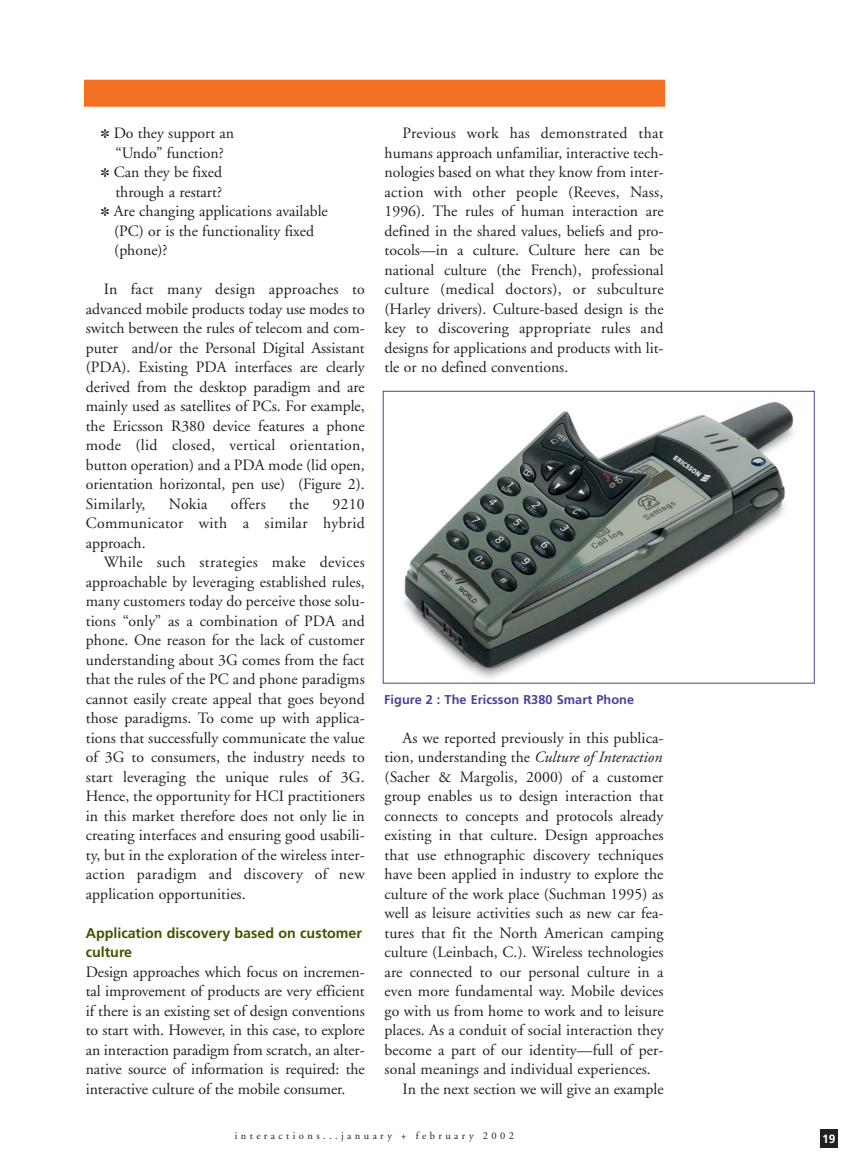
<style>
.page{position:relative;width:864px;height:1175px;background:#fff}
.page>*{position:absolute;margin:0;border:0;box-sizing:border-box;transform-origin:0 0}
.t1{font:15.75px/19.5px "Adobe Garamond";letter-spacing:.005em;color:#231f20;text-align:justify}
.t2{font:700 14.25px/19.5px "Frutiger";color:#435400}
.t3{font:700 12.75px "Frutiger";letter-spacing:.005em;color:#4d3f93}
.t4{font:700 12px "Frutiger";color:#fff}
.t5{font:10.5px "Adobe Garamond";letter-spacing:.325em;color:#231f20}
.s1{font-style:italic}
</style>
<div class="page">
<div style="left:820px;top:1130px;width:18px;height:18px;background:#231f20"></div>
<div style="left:84px;top:80px;width:581px;height:27px;background:#f36f21"></div>
<img style="left:403px;top:402px;width:391px;height:276px">
<div style="left:383px;top:391px;width:432px;height:292px;border:1px solid #4d3f93"></div>
<p class="t1" style="left:101px;top:125px;width:135px">✽ Do they support an</p>
<p class="t1" style="left:115px;top:144px;width:110px">“Undo” function?</p>
<p class="t1" style="left:101px;top:164px;width:123px">✽ Can they be fixed</p>
<p class="t1" style="left:115px;top:183px;width:108px">through a restart?</p>
<p class="t1" style="left:101px;top:203px;width:229px">✽ Are changing applications available</p>
<p class="t1" style="left:114px;top:222px;width:201px">(PC) or is the functionality fixed</p>
<p class="t1" style="left:114px;top:242px;width:55px">(phone)?</p>
<p class="t1" style="left:86px;top:281px;width:281px;text-indent:18px">In fact many design approaches to advanced mobile products today use modes to switch between the rules of telecom and com&shy;puter and/or the Personal Digital Assistant (PDA). Existing PDA interfaces are clearly derived from the desktop paradigm and are mainly used as satellites of PCs. For example, the Ericsson R380 device features a phone mode (lid closed, vertical orientation, button operation) and a PDA mode (lid open, orientation horizontal, pen use) (Figure 2).<br>Similarly,</p>
<p class="t1" style="left:169px;top:495px;width:40px">Nokia</p>
<p class="t1" style="left:231px;top:495px;width:36px">offers</p>
<p class="t1" style="left:289px;top:495px;width:21px">the</p>
<p class="t1" style="left:86px;top:495px;width:281px;text-indent:247px">9210<br>Communicator with a similar hybrid approach.</p>
<p class="t1" style="left:86px;top:554px;width:281px;text-indent:18px">While such strategies make devices approachable by leveraging established rules, many customers today do perceive those solu&shy;tions “only” as a combination of PDA and phone. One reason for the lack of customer understanding about 3G comes from the fact that the rules of the PC and phone paradigms cannot easily create appeal that goes beyond those paradigms. To come up with applica&shy;tions that successfully communicate the value of 3G to consumers, the industry needs to start leveraging the unique rules of 3G.<br>Hence, the opportunity for HCI practitioners in this market therefore does not only lie in creating interfaces and ensuring good usabili&shy;ty, but in the exploration of the wireless inter&shy;action paradigm and discovery of new application opportunities.</p>
<p class="t2" style="left:86px;top:924px;width:278px">Application discovery based on customer culture</p>
<p class="t1" style="left:86px;top:963px;width:281px">Design approaches which focus on incremen&shy;tal improvement of products are very efficient if there is an existing set of design conventions to start with. However, in this case, to explore an interaction paradigm from scratch, an alter&shy;native source of information is required: the interactive culture of the mobile consumer.</p>
<p class="t1" style="left:385px;top:125px;width:281px;text-indent:18px">Previous work has demonstrated that humans approach unfamiliar, interactive tech&shy;nologies based on what they know from inter&shy;action with other people (Reeves, Nass, 1996). The rules of human interaction are defined in the shared values, beliefs and pro&shy;tocols—in a culture. Culture here can be national culture (the French), professional culture (medical doctors), or subculture (Harley drivers). Culture-based design is the key to discovering appropriate rules and designs for applications and products with lit&shy;tle or no defined conventions.</p>
<p class="t3" style="left:384px;top:694px;width:252px">Figure 2 : The Ericsson R380 Smart Phone</p>
<p class="t1" style="left:403px;top:729px;width:263px">As we reported previously in this publica-</p>
<p class="t1" style="left:385px;top:749px;width:279px">tion, understanding the <span class="s1">Culture of Interaction</span></p>
<p class="t1" style="left:385px;top:768px;width:280px">(Sacher &amp; Margolis, 2000) of a customer</p>
<p class="t1" style="left:385px;top:788px;width:280px">group enables us to design interaction that</p>
<p class="t1" style="left:385px;top:807px;width:280px">connects to concepts and protocols already</p>
<p class="t1" style="left:385px;top:827px;width:280px">existing in that culture. Design approaches</p>
<p class="t1" style="left:385px;top:846px;width:280px">that use ethnographic discovery techniques</p>
<p class="t1" style="left:385px;top:866px;width:280px">have been applied in industry to explore the</p>
<p class="t1" style="left:385px;top:885px;width:280px">culture of the work place (Suchman 1995) as</p>
<p class="t1" style="left:385px;top:905px;width:280px">well as leisure activities such as new car fea-</p>
<p class="t1" style="left:385px;top:924px;width:281px">tures that fit the North American camping</p>
<p class="t1" style="left:385px;top:944px;width:280px">culture (Leinbach, C.). Wireless technologies</p>
<p class="t1" style="left:385px;top:963px;width:281px">are connected to our personal culture in a</p>
<p class="t1" style="left:385px;top:983px;width:281px">even more fundamental way. Mobile devices</p>
<p class="t1" style="left:385px;top:1002px;width:280px">go with us from home to work and to leisure</p>
<p class="t1" style="left:385px;top:1022px;width:281px">places. As a conduit of social interaction they</p>
<p class="t1" style="left:385px;top:1041px;width:281px">become a part of our identity—full of per-</p>
<p class="t1" style="left:385px;top:1061px;width:268px">sonal meanings and individual experiences.</p>
<p class="t1" style="left:403px;top:1080px;width:262px">In the next section we will give an example</p>
<p class="t5" style="left:235px;top:1131px;width:281px">interactions...january + february 2002</p>
<p class="t4" style="left:822px;top:1133px;width:15px">19</p>
</div>
